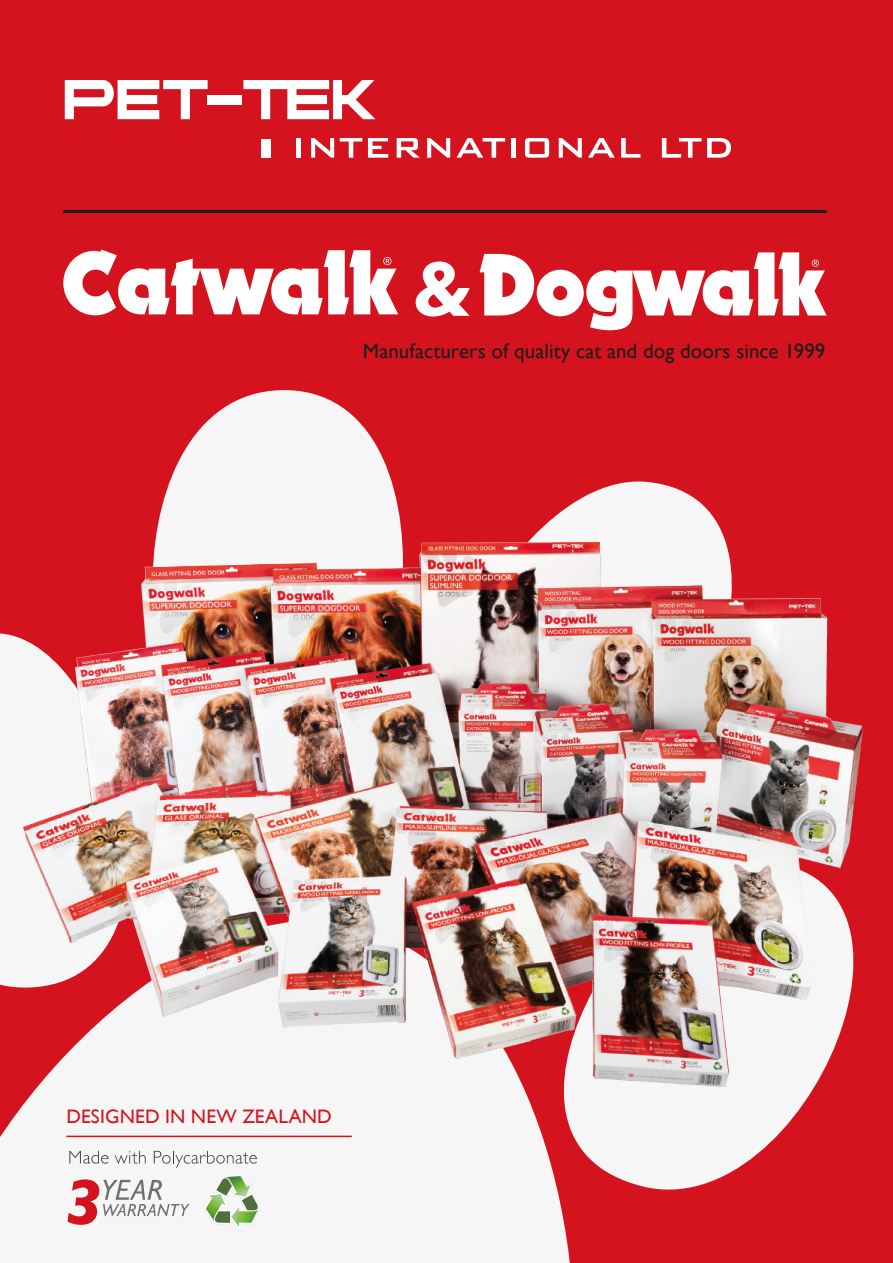
<style>
.page{position:relative;width:893px;height:1263px;background:#d5131e}
.page>*{position:absolute;margin:0;border:0;box-sizing:border-box;transform-origin:0 0}
.t1{font:700 78.75px "Gill Sans";color:#fff}
.t2{font:21px "Gill Sans";color:#1d1d1b}
.t3{font:19.5px "Gill Sans";letter-spacing:.01em;color:#d5131e}
</style>
<div class="page">
<svg style="left:158px;top:390px;width:229px;height:133px;fill:#f6f6f6"></svg>
<svg style="left:342px;top:468px;width:375px;height:55px"></svg>
<div style="left:0;top:633px;width:16px;height:267px;background:#f6f6f6"></div>
<svg style="left:588px;top:1123px;width:201px;height:67px;fill:#f6f6f6"></svg>
<svg style="left:0;top:900px;width:588px;height:363px;background:#f3e2e3"></svg>
<img style="left:16px;top:523px;width:847px;height:600px">
<svg style="left:480px;top:252px;width:347px;height:78px"></svg>
<svg style="left:63px;top:250px;width:335px;height:65px"></svg>
<svg style="left:65px;top:80px;width:143px;height:39px"></svg>
<div style="left:207px;top:95px;width:35px;height:9px;background:#fff"></div>
<svg style="left:243px;top:80px;width:132px;height:39px"></svg>
<div style="left:261px;top:139px;width:9px;height:19px;background:#fff"></div>
<div style="left:296px;top:138px;width:5px;height:20px;background:#fff"></div>
<svg style="left:311px;top:138px;width:23px;height:20px"></svg>
<svg style="left:340px;top:138px;width:22px;height:20px"></svg>
<svg style="left:368px;top:138px;width:20px;height:20px"></svg>
<svg style="left:397px;top:138px;width:23px;height:20px"></svg>
<svg style="left:427px;top:138px;width:23px;height:20px"></svg>
<svg style="left:456px;top:138px;width:49px;height:20px"></svg>
<hr style="left:511px;top:138px;width:4px;height:20px;background:#fff">
<svg style="left:525px;top:138px;width:24px;height:20px"></svg>
<svg style="left:559px;top:138px;width:23px;height:20px"></svg>
<svg style="left:588px;top:138px;width:27px;height:20px"></svg>
<svg style="left:621px;top:138px;width:19px;height:20px"></svg>
<svg style="left:662px;top:138px;width:39px;height:20px"></svg>
<svg style="left:707px;top:138px;width:24px;height:20px"></svg>
<svg style="left:69px;top:1151px;width:40px;height:13px"></svg>
<svg style="left:115px;top:1151px;width:31px;height:13px"></svg>
<svg style="left:154px;top:1151px;width:103px;height:17px;background:#dbdbdb"></svg>
<svg style="left:66px;top:1178px;width:124px;height:48px;background:#e0c6c7"></svg>
<svg style="left:203px;top:1174px;width:58px;height:59px;background:#c3d5b8"></svg>
<hr style="left:66px;top:1136px;width:286px;height:1px;background:#d5131e">
<hr style="left:63px;top:210px;width:764px;height:3px;background:#1d1d1b">
<h1 class="t1" style="left:413px;top:242px;width:61px">&amp;</h1>
<p class="t2" style="left:363px;top:339px;width:464px">Manufacturers of quality cat and dog doors since 1999</p>
<p class="t3" style="left:66px;top:1105px;width:267px">DESIGNED IN NEW ZEALAND</p>
</div>
